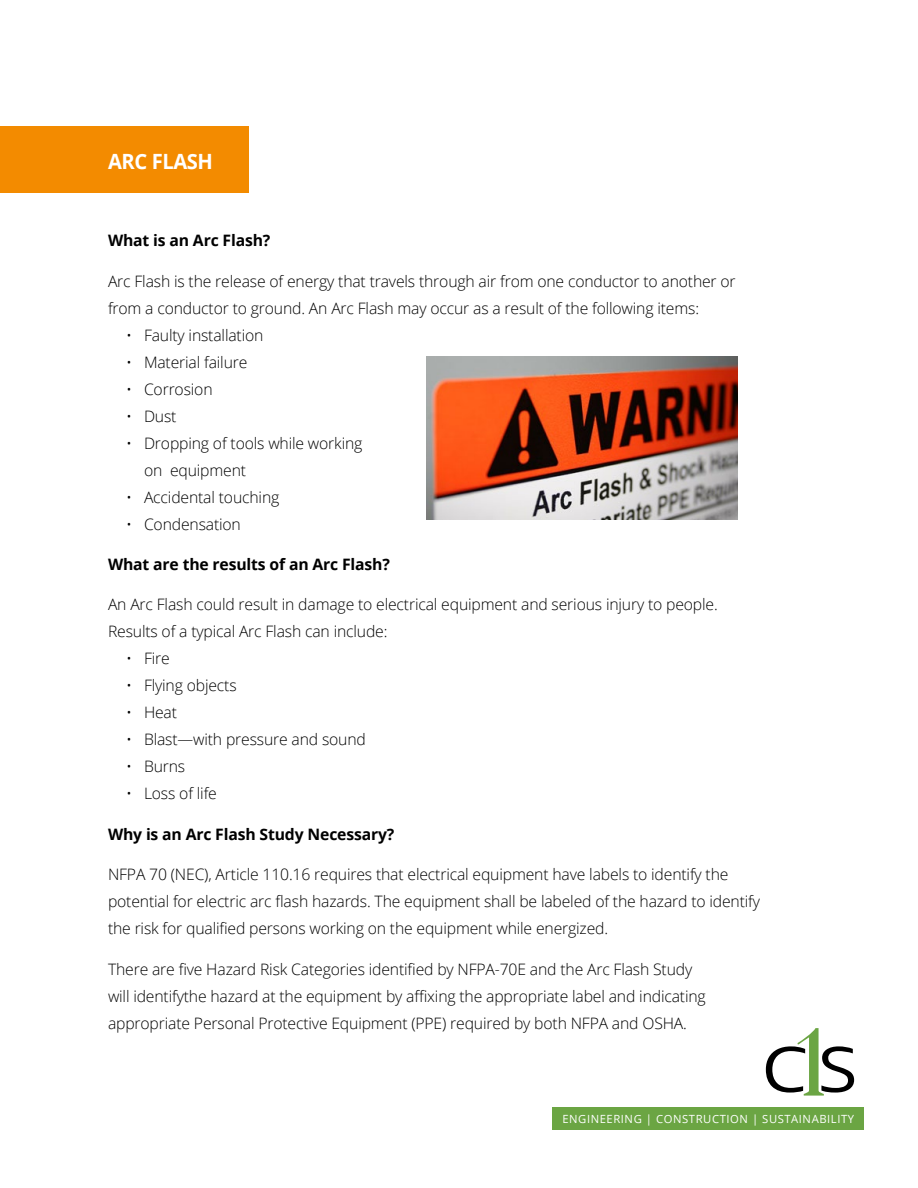
<style>
.page{position:relative;width:918px;height:1188px;background:#fff}
.page>*{position:absolute;margin:0;border:0;box-sizing:border-box;transform-origin:0 0}
.t1{font:700 21px "Open Sans";letter-spacing:-.02em;color:#fff;scale:.96 1}
.t2{font:300 15.75px/27px "Open Sans";letter-spacing:-.01em;color:#000}
.t3{font:700 15.75px "Open Sans";letter-spacing:-.01em;color:#000}
.t4{font:11.25px "Open Sans";letter-spacing:.05em;color:#fff}
</style>
<div class="page">
<svg style="left:766px;top:1028px;width:88px;height:68px"></svg>
<div style="left:553px;top:1107px;width:311px;height:23px;background:#6ba543"></div>
<div style="left:0;top:126px;width:248px;height:67px;background:#f38b00"></div>
<img style="left:427px;top:357px;width:311px;height:163px">
<h1 class="t1" style="left:108px;top:147px;width:111px">ARC FLASH</h1>
<p class="t3" style="left:108px;top:229px;width:164px">What is an Arc Flash?</p>
<p class="t2" style="left:108px;top:267px;width:629px">Arc Flash is the release of energy that travels through air from one conductor to another or from a conductor to ground. An Arc Flash may occur as a result of the following items:</p>
<p class="t2" style="left:126px;top:321px;width:139px">• Faulty installation</p>
<p class="t2" style="left:126px;top:348px;width:123px">• Material failure</p>
<p class="t2" style="left:126px;top:375px;width:88px">• Corrosion</p>
<p class="t2" style="left:126px;top:402px;width:52px">• Dust</p>
<p class="t2" style="left:144px;top:429px;width:220px;text-indent:-18px">• Dropping of tools while working on equipment</p>
<p class="t2" style="left:126px;top:483px;width:155px">• Accidental touching</p>
<p class="t2" style="left:126px;top:510px;width:116px">• Condensation</p>
<p class="t3" style="left:108px;top:553px;width:283px">What are the results of an Arc Flash?</p>
<p class="t2" style="left:108px;top:591px;width:611px">An Arc Flash could result in damage to electrical equipment and serious injury to people.<br>Results of a typical Arc Flash can include:</p>
<p class="t2" style="left:126px;top:645px;width:45px">• Fire</p>
<p class="t2" style="left:126px;top:672px;width:112px">• Flying objects</p>
<p class="t2" style="left:126px;top:699px;width:53px">• Heat</p>
<p class="t2" style="left:126px;top:726px;width:241px">• Blast—with pressure and sound</p>
<p class="t2" style="left:126px;top:753px;width:61px">• Burns</p>
<p class="t2" style="left:126px;top:780px;width:92px">• Loss of life</p>
<p class="t3" style="left:108px;top:823px;width:288px">Why is an Arc Flash Study Necessary?</p>
<p class="t2" style="left:108px;top:861px;width:654px">NFPA 70 (NEC), Article 110.16 requires that electrical equipment have labels to identify the potential for electric arc flash hazards. The equipment shall be labeled of the hazard to identify the risk for qualified persons working on the equipment while energized.</p>
<p class="t2" style="left:108px;top:955px;width:599px">There are five Hazard Risk Categories identified by NFPA-70E and the Arc Flash Study will identifythe hazard at the equipment by affixing the appropriate label and indicating appropriate Personal Protective Equipment (PPE) required by both NFPA and OSHA.</p>
<p class="t4" style="left:562px;top:1111px;width:293px">ENGINEERING | CONSTRUCTION | SUSTAINABILITY</p>
</div>
